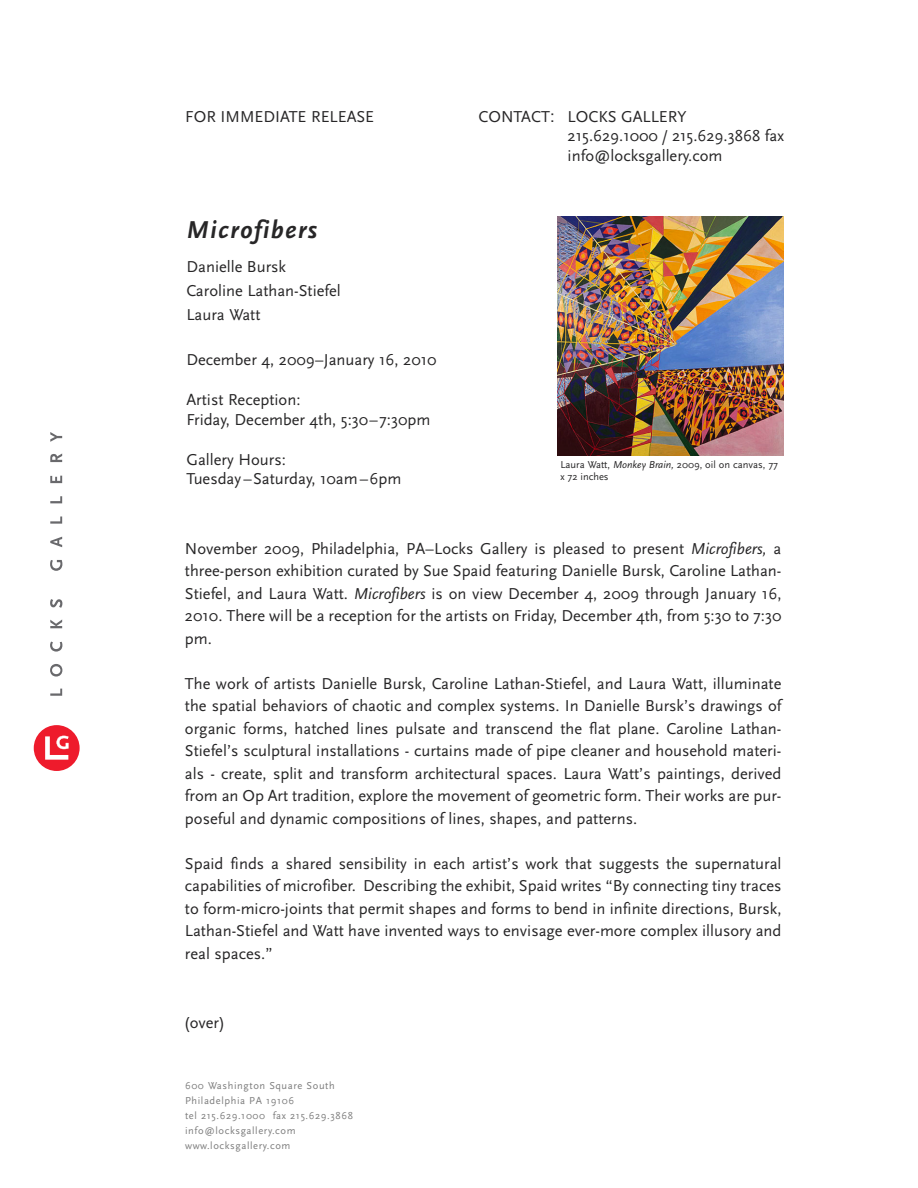
<style>
.page{position:relative;width:918px;height:1188px;background:#fff}
.page>*{position:absolute;margin:0;border:0;box-sizing:border-box;transform-origin:0 0}
.t1{font:italic 700 25.5px "Scala Sans";letter-spacing:.055em;color:#272627}
.t2{font:16.5px/22.5px "Scala Sans";color:#272627}
.t3{font:10.5px/15px "Scala Sans";letter-spacing:.055em;color:#7d7d7d}
.t4{font:10.5px/12.6px "Scala Sans";color:#272627}
.s1{font-family:"Arial"}
.s2{font-style:italic}
</style>
<div class="page">
<img style="left:558px;top:216px;width:225px;height:239px">
<div style="left:34px;top:725px;width:46px;height:46px;background:#ee1b2c;border-radius:50%"></div>
<svg style="left:45px;top:736px;width:24px;height:24px"></svg>
<svg style="left:50px;top:689px;width:12px;height:7px"></svg>
<svg style="left:50px;top:664px;width:12px;height:13px"></svg>
<svg style="left:50px;top:642px;width:12px;height:10px"></svg>
<svg style="left:50px;top:619px;width:12px;height:9px"></svg>
<svg style="left:50px;top:599px;width:12px;height:9px"></svg>
<svg style="left:50px;top:560px;width:12px;height:11px"></svg>
<svg style="left:50px;top:537px;width:12px;height:10px"></svg>
<svg style="left:50px;top:517px;width:12px;height:7px"></svg>
<svg style="left:50px;top:496px;width:12px;height:7px"></svg>
<svg style="left:50px;top:476px;width:12px;height:7px"></svg>
<svg style="left:50px;top:453px;width:12px;height:9px"></svg>
<svg style="left:50px;top:432px;width:12px;height:10px"></svg>
<p class="t2" style="left:185px;top:105px;width:190px">FOR IMMEDIATE RELEASE</p>
<p class="t2" style="left:478px;top:105px;width:78px">CONTACT<span class="s1">:</span></p>
<p class="t2" style="left:568px;top:106px;width:218px;line-height:19.8px">LOCKS GALLERY<br>215.629.1000 / 215.629.3868 fax info@locksgallery.com</p>
<h1 class="t1" style="left:186px;top:214px;width:132px">Microfibers</h1>
<p class="t2" style="left:186px;top:255px;width:156px;line-height:24px">Danielle Bursk<br>Caroline Lathan-Stiefel<br>Laura Watt</p>
<p class="t2" style="left:186px;top:349px;width:252px">December 4, 2009–January 16, 2010</p>
<p class="t2" style="left:186px;top:390px;width:246px;line-height:19.8px">Artist Reception:<br>Friday, December 4th, 5:30–7:30pm</p>
<p class="t2" style="left:186px;top:449px;width:217px;line-height:19.8px">Gallery Hours:<br>Tuesday–Saturday, 10am–6pm</p>
<p class="t4" style="left:560px;top:458px;width:219px">Laura Watt, <span class="s2">Monkey Brain,</span> 2009, oil on canvas, 77 x 72 inches</p>
<p class="t2" style="left:185px;top:537px;width:598px;text-align:justify">November 2009, Philadelphia, PA–Locks Gallery is pleased to present <span class="s2">Microfibers,</span> a three-person exhibition curated by Sue Spaid featuring Danielle Bursk, Caroline Lathan-Stiefel, and Laura Watt. <span class="s2">Microfibers</span> is on view December 4, 2009 through January 16, 2010. There will be a reception for the artists on Friday, December 4th, from 5:30 to 7:30 pm.</p>
<p class="t2" style="left:185px;top:672px;width:598px;text-align:justify">The work of artists Danielle Bursk, Caroline Lathan-Stiefel, and Laura Watt, illuminate the spatial behaviors of chaotic and complex systems. In Danielle Bursk’s drawings of organic forms, hatched lines pulsate and transcend the flat plane. Caroline Lathan-Stiefel’s sculptural installations - curtains made of pipe cleaner and household materi&shy;als - create, split and transform architectural spaces. Laura Watt’s paintings, derived from an Op Art tradition, explore the movement of geometric form. Their works are pur&shy;poseful and dynamic compositions of lines, shapes, and patterns.</p>
<p class="t2" style="left:185px;top:852px;width:598px;text-align:justify">Spaid finds a shared sensibility in each artist’s work that suggests the supernatural capabilities of microfiber. Describing the exhibit, Spaid writes “By connecting tiny traces to form-micro-joints that permit shapes and forms to bend in infinite directions, Bursk, Lathan-Stiefel and Watt have invented ways to envisage ever-more complex illusory and real spaces.”</p>
<p class="t2" style="left:184px;top:1011px;width:43px">(over)</p>
<p class="t3" style="left:185px;top:1078px;width:169px">600 Washington Square South<br>Philadelphia PA 19106<br>tel 215.629.1000 fax 215.629.3868 info@locksgallery.com www.locksgallery.com</p>
</div>
